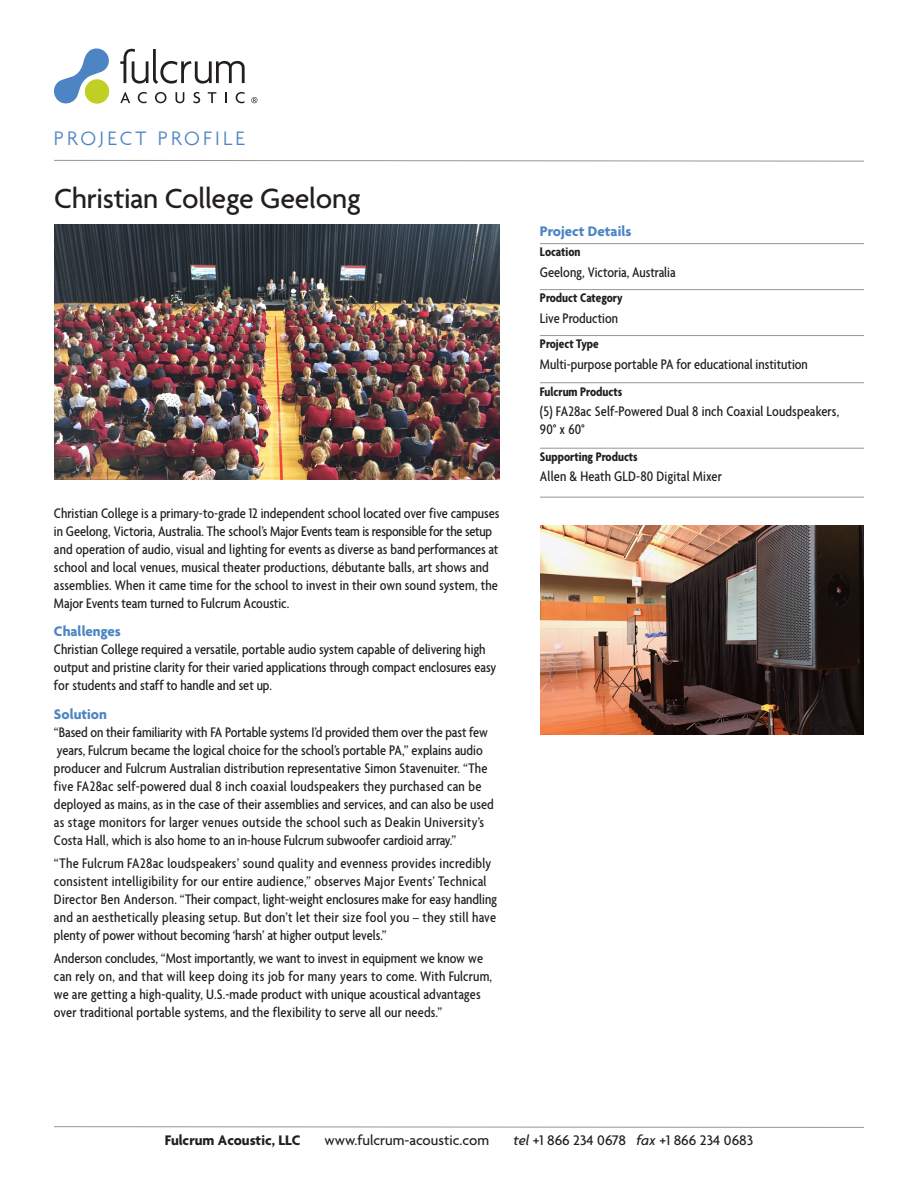
<style>
.page{position:relative;width:918px;height:1188px;background:#fff}
.page>*{position:absolute;margin:0;border:0;box-sizing:border-box;transform-origin:0 0}
.t1{font:500 30px "Agenda";letter-spacing:-.01em;color:#231f20}
.t2{font:300 21px "Agenda";letter-spacing:.15em;color:#4d84c4}
.body{font:500 condensed 15px/18px "Agenda";letter-spacing:.01em;color:#231f20}
.blue_head{font:500 condensed 15px/18px "Agenda";color:#231f20}
.data{font:500 condensed 15px/18px "Agenda";color:#231f20}
.t3{font:500 15px "Agenda";color:#231f20}
.t4{font:700 15px "Agenda";color:#231f20}
.blue_head-2{font:700 15px "Agenda";color:#4d84c4}
.data_head{font:700 condensed 13.5px "Agenda";color:#231f20}
.s1{font-weight:700;font-stretch:normal;color:#4d84c4}
.s2{font-style:italic}
</style>
<div class="page">
<svg style="left:54px;top:1126px;width:810px;height:2px;background:#c8c9ca"></svg>
<svg style="left:54px;top:48px;width:55px;height:56px"></svg>
<svg style="left:120px;top:49px;width:125px;height:35px"></svg>
<svg style="left:120px;top:92px;width:10px;height:11px"></svg>
<svg style="left:138px;top:92px;width:9px;height:11px"></svg>
<svg style="left:155px;top:92px;width:12px;height:11px"></svg>
<svg style="left:176px;top:92px;width:8px;height:11px"></svg>
<svg style="left:193px;top:92px;width:7px;height:11px"></svg>
<svg style="left:208px;top:92px;width:8px;height:11px"></svg>
<svg style="left:225px;top:92px;width:2px;height:11px"></svg>
<svg style="left:236px;top:92px;width:9px;height:11px"></svg>
<svg style="left:251px;top:97px;width:6px;height:6px"></svg>
<svg style="left:54px;top:160px;width:810px;height:2px"></svg>
<hr style="left:540px;top:243px;width:324px;height:1px;background:#939598">
<hr style="left:540px;top:289px;width:324px;height:1px;background:#939598">
<hr style="left:540px;top:335px;width:324px;height:1px;background:#939598">
<hr style="left:540px;top:382px;width:324px;height:1px;background:#939598">
<hr style="left:540px;top:448px;width:324px;height:1px;background:#939598">
<hr style="left:540px;top:497px;width:324px;height:1px;background:#939598">
<img style="left:54px;top:225px;width:446px;height:255px">
<img style="left:540px;top:525px;width:324px;height:210px">
<h2 class="t2" style="left:54px;top:125px;width:192px">PROJECT PROFILE</h2>
<p class="t1" style="left:54px;top:180px;width:308px">Christian College Geelong</p>
<p class="blue_head" style="left:54px;top:505px;width:447px">Christian College is a primary-to-grade 12 independent school located over five campuses in Geelong, Victoria, Australia. The school’s Major Events team is responsible for the setup and operation of audio, visual and lighting for events as diverse as band performances at school and local venues, musical theater productions, débutante balls, art shows and assemblies. When it came time for the school to invest in their own sound system, the Major Events team turned to Fulcrum Acoustic.</p>
<p class="blue_head" style="left:54px;top:623px;width:444px"><span class="s1">Challenges<br></span>Christian College required a versatile, portable audio system capable of delivering high output and pristine clarity for their varied applications through compact enclosures easy for students and staff to handle and set up.</p>
<p class="body" style="left:54px;top:706px;width:441px"><span class="s1">Solution<br></span>“Based on their familiarity with FA Portable systems I’d provided them over the past few years, Fulcrum became the logical choice for the school’s portable PA,” explains audio producer and Fulcrum Australian distribution representative Simon Stavenuiter. “The five FA28ac self-powered dual 8 inch coaxial loudspeakers they purchased can be deployed as mains, as in the case of their assemblies and services, and can also be used as stage monitors for larger venues outside the school such as Deakin University’s Costa Hall, which is also home to an in-house Fulcrum subwoofer cardioid array.”</p>
<p class="body" style="left:54px;top:855px;width:445px">“The Fulcrum FA28ac loudspeakers’ sound quality and evenness provides incredibly consistent intelligibility for our entire audience,” observes Major Events’ Technical Director Ben Anderson. “Their compact, light-weight enclosures make for easy handling and an aesthetically pleasing setup. But don’t let their size fool you – they still have plenty of power without becoming ‘harsh’ at higher output levels.”</p>
<p class="body" style="left:54px;top:950px;width:440px">Anderson concludes, “Most importantly, we want to invest in equipment we know we can rely on, and that will keep doing its job for many years to come. With Fulcrum, we are getting a high-quality, U.S.-made product with unique acoustical advantages over traditional portable systems, and the flexibility to serve all our needs.”</p>
<p class="blue_head-2" style="left:540px;top:222px;width:93px">Project Details</p>
<p class="data_head" style="left:540px;top:245px;width:42px">Location</p>
<p class="data" style="left:540px;top:264px;width:137px">Geelong, Victoria, Australia</p>
<p class="data_head" style="left:540px;top:291px;width:84px">Product Category</p>
<p class="data" style="left:540px;top:310px;width:80px">Live Production</p>
<p class="data_head" style="left:540px;top:337px;width:60px">Project Type</p>
<p class="data" style="left:540px;top:356px;width:269px">Multi-purpose portable PA for educational institution</p>
<p class="data_head" style="left:540px;top:384px;width:84px">Fulcrum Products</p>
<p class="data" style="left:540px;top:403px;width:301px">(5) FA28ac Self-Powered Dual 8 inch Coaxial Loudspeakers,<br>90° x 60°</p>
<p class="data_head" style="left:540px;top:449px;width:99px">Supporting Products</p>
<p class="data" style="left:540px;top:468px;width:183px">Allen &amp; Heath GLD-80 Digital Mixer</p>
<p class="t4" style="left:165px;top:1130px;width:137px">Fulcrum Acoustic, LLC</p>
<p class="t3" style="left:325px;top:1131px;width:166px">www.fulcrum-acoustic.com</p>
<p class="t3" style="left:513px;top:1131px;width:241px"><span class="s2">tel</span> +1 866 234 0678 <span class="s2">fax</span> +1 866 234 0683</p>
</div>
